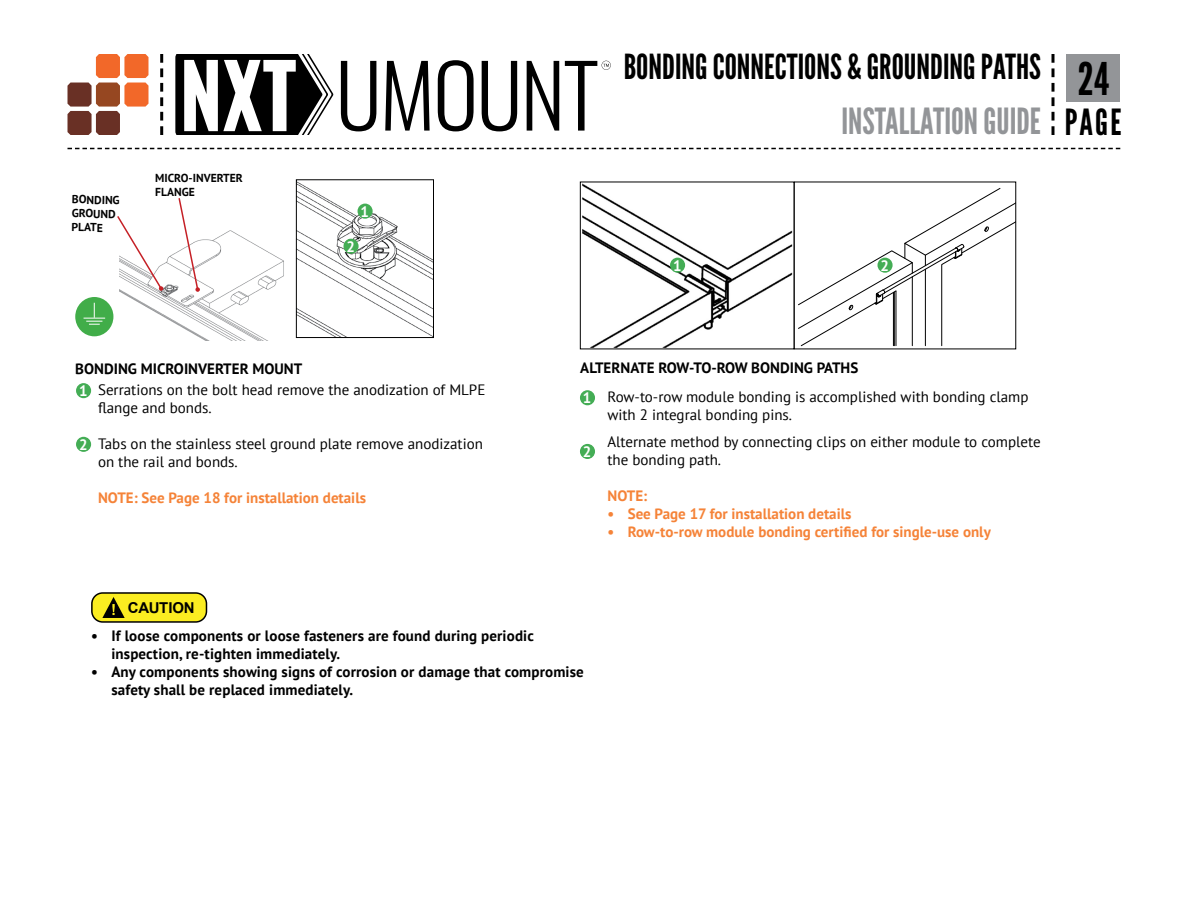
<style>
.page{position:relative;width:1188px;height:918px;background:#fff}
.page>*{position:absolute;margin:0;border:0;box-sizing:border-box;transform-origin:0 0}
.t1{font:45px "League Gothic";color:#000}
.t2{font:36px "League Gothic";color:#939598}
.t3{font:34.5px "League Gothic";color:#000}
.t4{font:15px/18px "PT Sans";color:#000}
.t5{font:700 15px/18px "PT Sans";letter-spacing:.01em;color:#000}
.t6{font:700 15px "PT Sans";color:#f58338}
.t7{font:700 15px "PT Sans";color:#fff}
.t8{font:700 15px "Arial";letter-spacing:-.025em;color:#000}
.t9{font:700 11.55px/14px "PT Sans";color:#000}
.t10{font:1.5px "Tahoma";color:#000}
.s1{color:#000}
</style>
<div class="page">
<svg style="left:1052px;top:54px;width:2px;height:81px"></svg>
<svg style="left:68px;top:54px;width:81px;height:81px"></svg>
<svg style="left:160px;top:54px;width:3px;height:81px"></svg>
<svg style="left:68px;top:148px;width:1052px;height:1px"></svg>
<svg style="left:175px;top:54px;width:158px;height:81px"></svg>
<svg style="left:341px;top:61px;width:35px;height:70px"></svg>
<svg style="left:385px;top:61px;width:45px;height:70px"></svg>
<svg style="left:438px;top:60px;width:36px;height:71px"></svg>
<svg style="left:482px;top:61px;width:35px;height:70px"></svg>
<svg style="left:527px;top:61px;width:32px;height:70px"></svg>
<svg style="left:565px;top:61px;width:46px;height:70px"></svg>
<div style="left:1066px;top:54px;width:54px;height:48px;background:#939598"></div>
<img style="left:119px;top:230px;width:165px;height:110px">
<svg style="left:798px;top:188px;width:216px;height:159px"></svg>
<img style="left:298px;top:182px;width:134px;height:154px">
<div style="left:296px;top:179px;width:138px;height:159px;border:1px solid #000"></div>
<div style="left:76px;top:383px;width:15px;height:15px;background:#44ad55;border-radius:50%"></div>
<div style="left:580px;top:390px;width:15px;height:15px;background:#44ad55;border-radius:50%"></div>
<div style="left:76px;top:437px;width:15px;height:15px;background:#44ad55;border-radius:50%"></div>
<div style="left:580px;top:444px;width:15px;height:15px;background:#44ad55;border-radius:50%"></div>
<div style="left:878px;top:258px;width:15px;height:15px;background:#44ad55;border-radius:50%"></div>
<img style="left:582px;top:184px;width:210px;height:163px">
<div style="left:358px;top:204px;width:15px;height:15px;background:#44ad55;border-radius:50%"></div>
<div style="left:344px;top:239px;width:15px;height:15px;background:#44ad55;border-radius:50%"></div>
<div style="left:670px;top:258px;width:15px;height:15px;background:#44ad55;border-radius:50%"></div>
<div style="left:75px;top:297px;width:38px;height:39px;background:#41ad49;border-radius:50%"></div>
<svg style="left:84px;top:303px;width:21px;height:22px"></svg>
<div style="left:92px;top:593px;width:114px;height:29px;background:#fbed21;border-radius:11px"></div>
<svg style="left:102px;top:597px;width:23px;height:21px"></svg>
<div style="left:91px;top:592px;width:116px;height:31px;border:2px solid #000;border-radius:11px"></div>
<svg style="left:177px;top:198px;width:23px;height:94px"></svg>
<svg style="left:117px;top:216px;width:46px;height:75px"></svg>
<h3 class="t3" style="left:624px;top:47px;width:419px">BONDING CONNECTIONS &amp; GROUNDING PATHS</h3>
<h1 class="t1" style="left:1078px;top:52px;width:33px">24</h1>
<p class="t9" style="left:72px;top:192px;width:49px;rotate:1deg">BONDING<br>GROUND<br>PLATE</p>
<p class="t9" style="left:155px;top:171px;width:89px">MICRO-INVERTER<br>FLANGE</p>
<p class="t7" style="left:361px;top:201px;width:10px">1</p>
<p class="t7" style="left:346px;top:237px;width:10px">2</p>
<p class="t7" style="left:673px;top:256px;width:10px">1</p>
<p class="t7" style="left:677px;top:256px;width:10px">1</p>
<h2 class="t2" style="left:841px;top:100px;width:282px">INSTALLATION GUIDE <span class="s1">PAGE</span></h2>
<p class="t7" style="left:881px;top:256px;width:10px">2</p>
<p class="t10" style="left:764px;top:361px;width:2px">8</p>
<p class="t10" style="left:843px;top:361px;width:2px">6</p>
<p class="t5" style="left:75px;top:360px;width:229px">BONDING MICROINVERTER MOUNT</p>
<p class="t5" style="left:580px;top:359px;width:280px">ALTERNATE ROW-TO-ROW BONDING PATHS</p>
<p class="t4" style="left:98px;top:380px;width:389px">Serrations on the bolt head remove the anodization of MLPE flange and bonds.</p>
<p class="t4" style="left:98px;top:434px;width:386px">Tabs on the stainless steel ground plate remove anodization on the rail and bonds.</p>
<p class="t6" style="left:98px;top:488px;width:270px">NOTE: See Page 18 for installation details</p>
<p class="t7" style="left:79px;top:381px;width:10px">1</p>
<p class="t4" style="left:608px;top:387px;width:423px">Row-to-row module bonding is accomplished with bonding clamp with 2 integral bonding pins.</p>
<p class="t4" style="left:608px;top:432px;width:435px">Alternate method by connecting clips on either module to complete the bonding path.</p>
<p class="t6" style="left:608px;top:486px;width:41px">NOTE:</p>
<p class="t6" style="left:608px;top:504px;width:245px">• See Page 17 for installation details</p>
<p class="t6" style="left:608px;top:522px;width:385px">• Row-to-row module bonding certified for single-use only</p>
<p class="t7" style="left:583px;top:388px;width:10px">1</p>
<p class="t7" style="left:79px;top:435px;width:10px">2</p>
<p class="t7" style="left:583px;top:442px;width:10px">2</p>
<p class="t8" style="left:128px;top:598px;width:68px">CAUTION</p>
<p class="t5" style="left:111px;top:626px;width:424px;text-indent:-20px">• If loose components or loose fasteners are found during periodic inspection, re-tighten immediately.</p>
<p class="t5" style="left:111px;top:662px;width:474px;text-indent:-20px">• Any components showing signs of corrosion or damage that compromise safety shall be replaced immediately.</p>
</div>
